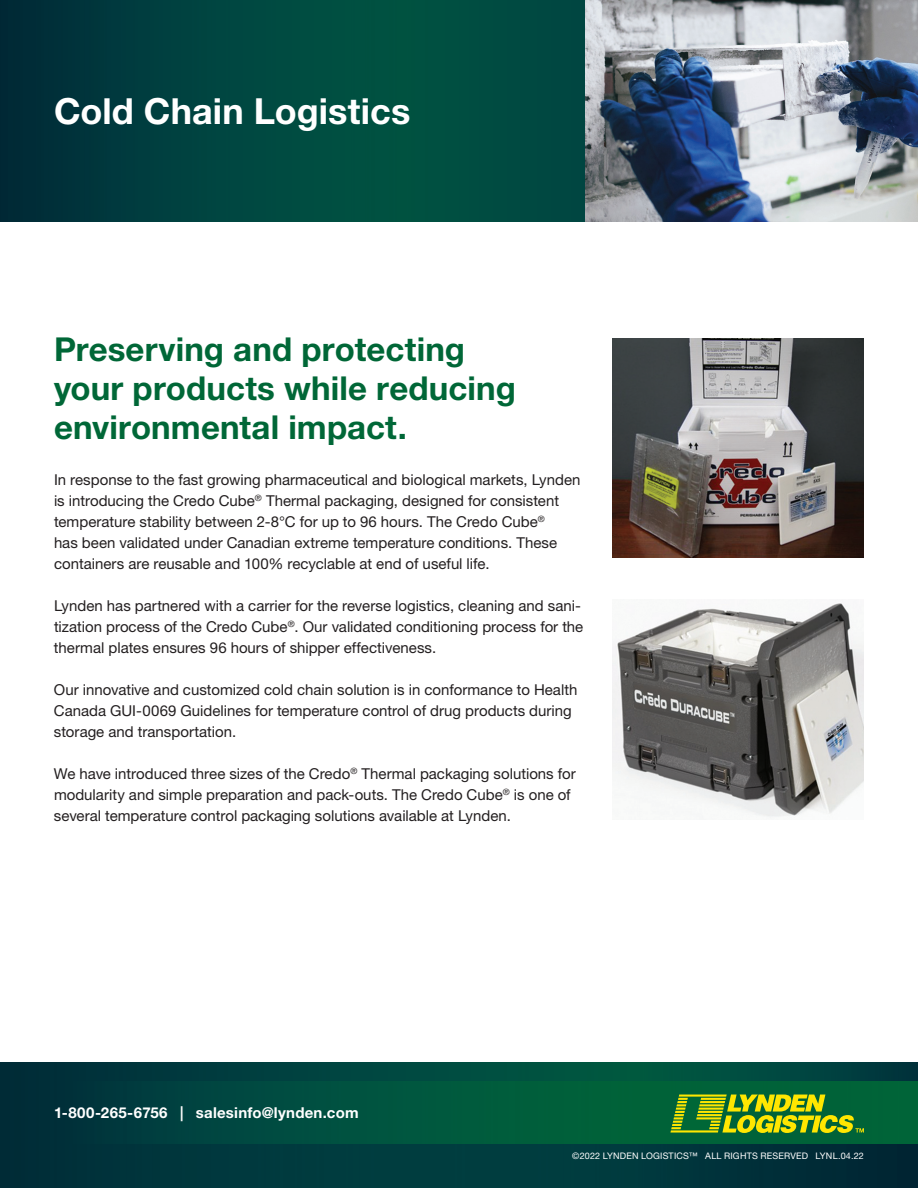
<style>
.page{position:relative;width:918px;height:1188px;background:#fff}
.page>*{position:absolute;margin:0;border:0;box-sizing:border-box;transform-origin:0 0}
.t1{font:700 36px "Helvetica Neue LT Std";letter-spacing:.005em;color:#fff}
.t2{font:700 33px/39px "Helvetica Neue LT Std";letter-spacing:.005em;color:#006737}
.t3{font:15px/21px "Helvetica Neue LT Std";color:#231f20}
.t4{font:700 15px "Helvetica Neue LT Std";letter-spacing:.015em;color:#fff}
.t5{font:9px "Helvetica Neue LT Std";letter-spacing:.02em;color:#fff}
</style>
<div class="page">
<svg style="left:0;top:1062px;width:634px;height:126px;background:#003a3b"></svg>
<div style="left:852px;top:1062px;width:66px;height:19px;background:#00363c"></div>
<img style="left:634px;top:1062px;width:218px;height:19px">
<img style="left:67px;top:1081px;width:851px;height:107px">
<div style="left:407px;top:0;width:178px;height:222px;background:#004b41"></div>
<div style="left:0;top:0;width:100px;height:222px;background:#002f39"></div>
<img style="left:100px;top:0;width:307px;height:222px">
<img style="left:585px;top:0;width:333px;height:222px">
<svg style="left:670px;top:1095px;width:194px;height:38px;background:#729e1f"></svg>
<img style="left:612px;top:603px;width:252px;height:215px">
<img style="left:612px;top:338px;width:252px;height:220px">
<h1 class="t1" style="left:54px;top:89px;width:358px">Cold Chain Logistics</h1>
<h2 class="t2" style="left:54px;top:329px;width:463px">Preserving and protecting your products while reducing environmental impact.</h2>
<p class="t3" style="left:54px;top:468px;width:528px">In response to the fast growing pharmaceutical and biological markets, Lynden is introducing the Credo Cube<sup>®</sup> Thermal packaging, designed for consistent temperature stability between 2-8°C for up to 96 hours. The Credo Cube<sup>®<br></sup>has been validated under Canadian extreme temperature conditions. These containers are reusable and 100% recyclable at end of useful life.</p>
<p class="t3" style="left:54px;top:594px;width:531px">Lynden has partnered with a carrier for the reverse logistics, cleaning and sani&shy;tization process of the Credo Cube<sup>®</sup>. Our validated conditioning process for the thermal plates ensures 96 hours of shipper effectiveness.</p>
<p class="t3" style="left:54px;top:678px;width:525px">Our innovative and customized cold chain solution is in conformance to Health<br>Canada GUI-0069 Guidelines for temperature control of drug products during storage and transportation.</p>
<p class="t3" style="left:54px;top:762px;width:523px">We have introduced three sizes of the Credo<sup>®</sup> Thermal packaging solutions for modularity and simple preparation and pack-outs. The Credo Cube<sup>®</sup> is one of several temperature control packaging solutions available at Lynden.</p>
<p class="t4" style="left:54px;top:1104px;width:306px">1-800-265-6756 | salesinfo@lynden.com</p>
<p class="t5" style="left:572px;top:1151px;width:293px">©2022 LYNDEN LOGISTICS™ ALL RIGHTS RESERVED LYNL.04.22</p>
</div>
